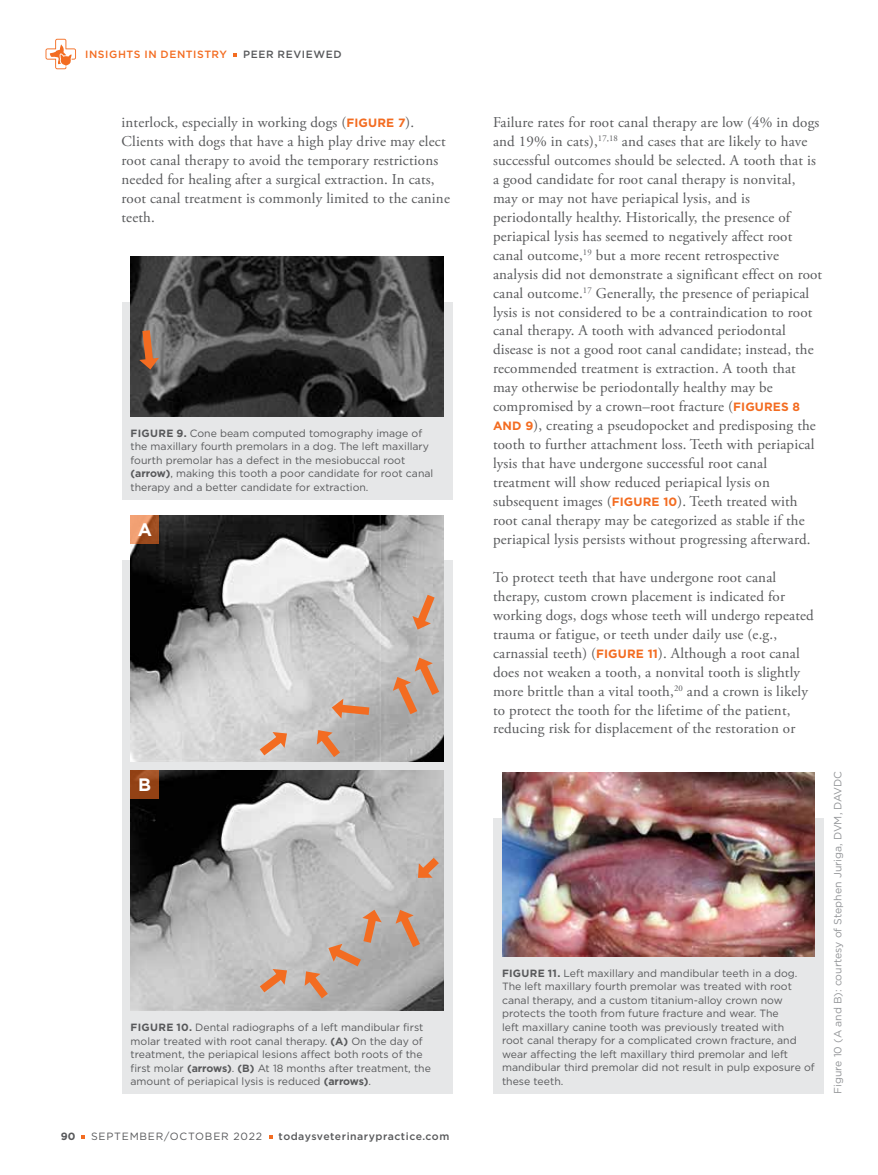
<style>
.page{position:relative;width:878px;height:1175px;background:#fff}
.page>*{position:absolute;margin:0;border:0;box-sizing:border-box;transform-origin:0 0}
.t1{font:700 18px "Gotham";color:#fff}
.t2{font:15px/18.9px "Adobe Garamond Pro";letter-spacing:.01em;color:#58595b}
.t3{font:10.5px/13.5px "Gotham";color:#58595b}
.t4{font:10.5px "Gotham";color:#939598}
.t5{font:500 10.5px "Gotham";letter-spacing:.05em;color:#58595b}
.t6{font:10.5px "Gotham";letter-spacing:.075em;color:#58595b}
.t7{font:500 10.5px "Gotham";letter-spacing:.055em;color:#f36c21}
.t8{font:700 10.5px "Gotham";color:#58595b}
.s1{font-family:"Gotham";font-weight:700;font-size:12px;color:#f36c21}
.s2{font-weight:700}
</style>
<div class="page">
<svg style="left:46px;top:39px;width:30px;height:30px"></svg>
<div style="left:122px;top:560px;width:330px;height:533px;background:#e6e7e8"></div>
<img style="left:130px;top:515px;width:313px;height:246px">
<img style="left:130px;top:770px;width:313px;height:240px">
<svg style="left:131px;top:515px;width:28px;height:29px"></svg>
<svg style="left:131px;top:770px;width:28px;height:29px"></svg>
<div style="left:122px;top:302px;width:330px;height:197px;background:#e6e7e8"></div>
<img style="left:130px;top:257px;width:313px;height:159px">
<div style="left:493px;top:818px;width:331px;height:275px;background:#e6e7e8"></div>
<img style="left:502px;top:773px;width:312px;height:183px">
<svg style="left:410px;top:586px;width:31px;height:46px"></svg>
<svg style="left:412px;top:849px;width:32px;height:34px"></svg>
<svg style="left:393px;top:906px;width:33px;height:49px;background:#ba9f91"></svg>
<svg style="left:390px;top:654px;width:54px;height:68px;background:#bea699"></svg>
<svg style="left:331px;top:698px;width:46px;height:21px"></svg>
<svg style="left:312px;top:725px;width:35px;height:37px"></svg>
<svg style="left:300px;top:907px;width:82px;height:99px;background:#bbaea6"></svg>
<svg style="left:251px;top:727px;width:41px;height:35px"></svg>
<svg style="left:251px;top:964px;width:41px;height:35px"></svg>
<svg style="left:138px;top:322px;width:21px;height:48px"></svg>
<p class="t7" style="left:85px;top:50px;width:143px">INSIGHTS IN DENTISTRY</p>
<p class="t5" style="left:243px;top:50px;width:100px">PEER REVIEWED</p>
<p class="t2" style="left:121px;top:114px;width:330px">interlock, especially in working dogs (<span class="s1">FIGURE 7</span>).<br>Clients with dogs that have a high play drive may elect root canal therapy to avoid the temporary restrictions needed for healing after a surgical extraction. In cats, root canal treatment is commonly limited to the canine teeth.</p>
<p class="t2" style="left:493px;top:114px;width:331px">Failure rates for root canal therapy are low (4% in dogs and 19% in cats),<sup>17,18</sup> and cases that are likely to have successful outcomes should be selected. A tooth that is a good candidate for root canal therapy is nonvital, may or may not have periapical lysis, and is periodontally healthy. Historically, the presence of periapical lysis has seemed to negatively affect root canal outcome,<sup>19</sup> but a more recent retrospective analysis did not demonstrate a significant effect on root canal outcome.<sup>17</sup> Generally, the presence of periapical lysis is not considered to be a contraindication to root canal therapy. A tooth with advanced periodontal disease is not a good root canal candidate; instead, the recommended treatment is extraction. A tooth that may otherwise be periodontally healthy may be compromised by a crown–root fracture (<span class="s1">FIGURES 8<br>AND 9</span>), creating a pseudopocket and predisposing the tooth to further attachment loss. Teeth with periapical lysis that have undergone successful root canal treatment will show reduced periapical lysis on subsequent images (<span class="s1">FIGURE 10</span>). Teeth treated with root canal therapy may be categorized as stable if the periapical lysis persists without progressing afterward.</p>
<p class="t2" style="left:493px;top:569px;width:322px">To protect teeth that have undergone root canal therapy, custom crown placement is indicated for working dogs, dogs whose teeth will undergo repeated trauma or fatigue, or teeth under daily use (e.g., carnassial teeth) (<span class="s1">FIGURE 11</span>). Although a root canal does not weaken a tooth, a nonvital tooth is slightly more brittle than a vital tooth,<sup>20</sup> and a crown is likely to protect the tooth for the lifetime of the patient, reducing risk for displacement of the restoration or</p>
<p class="t3" style="left:130px;top:427px;width:304px"><span class="s2">FIGURE 9.</span> Cone beam computed tomography image of the maxillary fourth premolars in a dog. The left maxillary fourth premolar has a defect in the mesiobuccal root <span class="s2">(arrow)</span>, making this tooth a poor candidate for root canal therapy and a better candidate for extraction.</p>
<p class="t1" style="left:138px;top:521px;width:16px">A</p>
<p class="t1" style="left:138px;top:776px;width:14px">B</p>
<p class="t3" style="left:130px;top:1021px;width:302px"><span class="s2">FIGURE 10.</span> Dental radiographs of a left mandibular first molar treated with root canal therapy. <span class="s2">(A)</span> On the day of treatment, the periapical lesions affect both roots of the first molar <span class="s2">(arrows)</span>. <span class="s2">(B)</span> At 18 months after treatment, the amount of periapical lysis is reduced <span class="s2">(arrows)</span>.</p>
<p class="t3" style="left:502px;top:966px;width:314px"><span class="s2">FIGURE 11.</span> Left maxillary and mandibular teeth in a dog.<br>The left maxillary fourth premolar was treated with root canal therapy, and a custom titanium-alloy crown now protects the tooth from future fracture and wear. The<br>left maxillary canine tooth was previously treated with<br>root canal therapy for a complicated crown fracture, and wear affecting the left maxillary third premolar and left mandibular third premolar did not result in pulp exposure of these teeth.</p>
<p class="t4" style="left:833px;top:1094px;width:324px;rotate:-90deg">Figure 10 (A and B): courtesy of Stephen Juriga, DVM, DAVDC</p>
<p class="t8" style="left:61px;top:1131px;width:16px">90</p>
<p class="t6" style="left:91px;top:1131px;width:172px">SEPTEMBER/OCTOBER 2022</p>
<p class="t5" style="left:279px;top:1131px;width:172px">todaysveterinarypractice.com</p>
</div>
